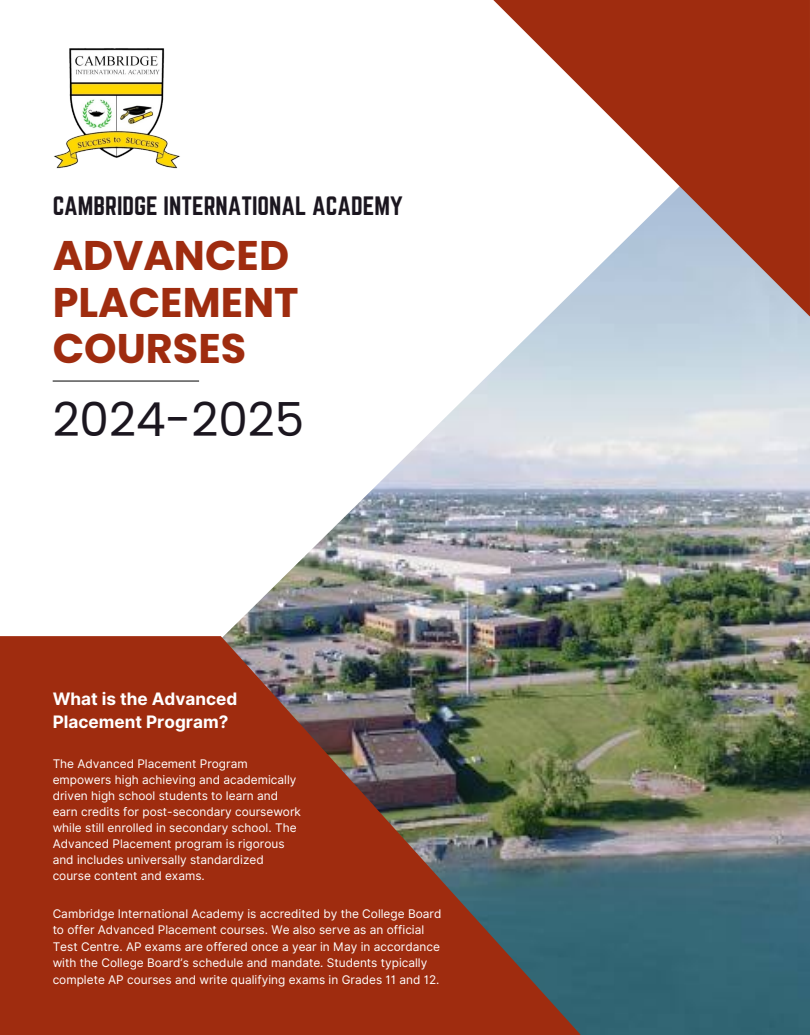
<style>
.page{position:relative;width:810px;height:1035px;background:#fff}
.page>*{position:absolute;margin:0;border:0;box-sizing:border-box;transform-origin:0 0}
.t1{font:46.88px "Poppins";color:#1b161f}
.t2{font:700 41.38px/46.2px "Poppins";color:#9f2c0f}
.t3{font:23.25px "Norwester";color:#1b161f}
.t4{font:700 17.12px/23.5px "Inter";color:#fff}
.t5{font:11.88px/16px "Inter";color:#fff}
</style>
<div class="page">
<img style="left:52px;top:316px;width:758px;height:719px">
<img style="left:0;top:636px;width:617px;height:399px">
<svg style="left:493px;top:0;width:317px;height:316px"></svg>
<hr style="left:53px;top:381px;width:146px;height:1px;background:#000">
<img style="left:54px;top:48px;width:126px;height:121px">
<p class="t3" style="left:53px;top:192px;width:352px">CAMBRIDGE INTERNATIONAL ACADEMY</p>
<h2 class="t2" style="left:53px;top:233px;width:247px">ADVANCED<br>PLACEMENT<br>COURSES</h2>
<h3 class="t1" style="left:53px;top:387px;width:253px">2024-2025</h3>
<h4 class="t4" style="left:53px;top:687px;width:186px">What is the Advanced<br>Placement Program?</h4>
<p class="t5" style="left:53px;top:756px;width:250px">The Advanced Placement Program empowers high achieving and academically driven high school students to learn and earn credits for post-secondary coursework while still enrolled in secondary school. The Advanced Placement program is rigorous and includes universally standardized course content and exams.</p>
<h1 class="t5" style="left:53px;top:905px;width:390px;line-height:16.5px">Cambridge International Academy is accredited by the College Board to offer Advanced Placement courses. We also serve as an official Test Centre. AP exams are offered once a year in May in accordance with the College Board’s schedule and mandate. Students typically complete AP courses and write qualifying exams in Grades 11 and 12.</h1>
</div>
